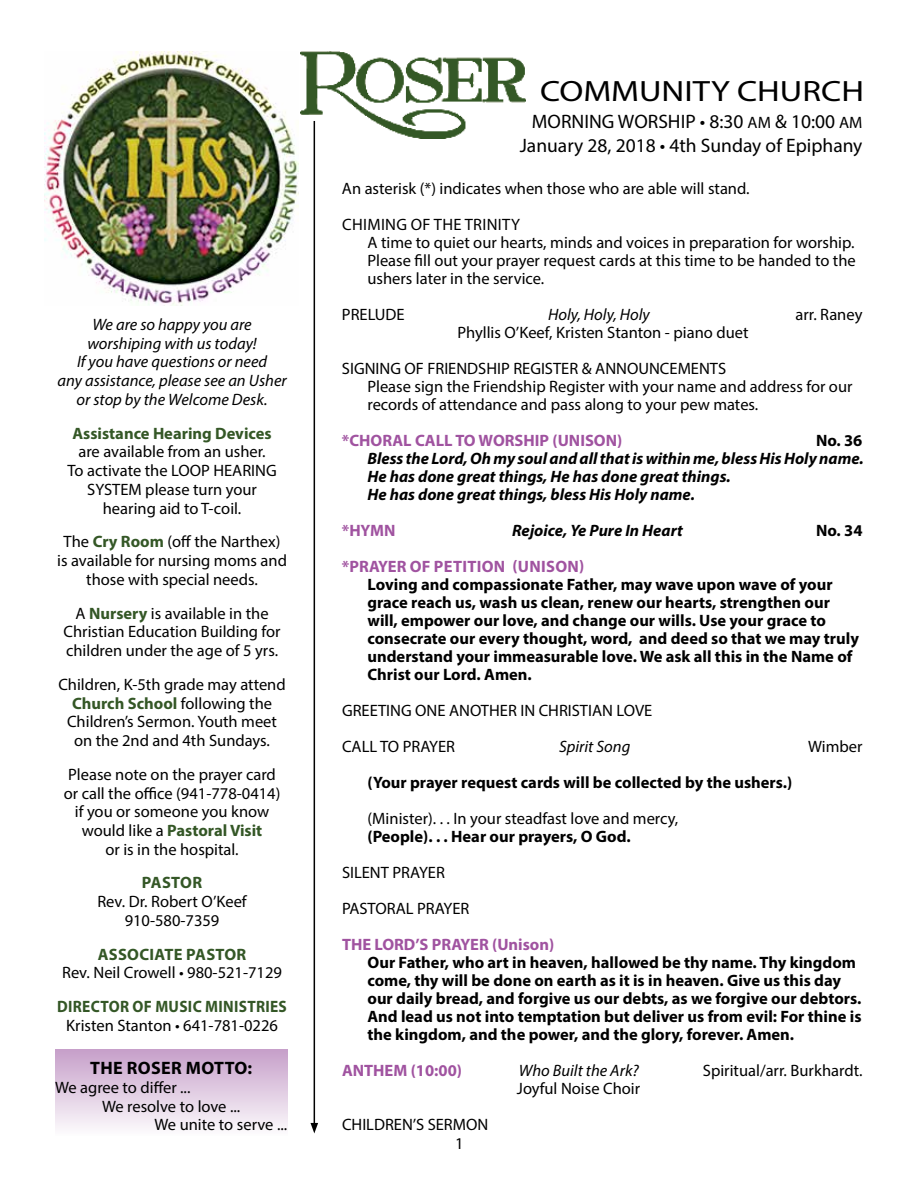
<style>
.page{position:relative;width:918px;height:1188px;background:#fff}
.page>*{position:absolute;margin:0;border:0;box-sizing:border-box;transform-origin:0 0}
.t1{font:29.4px "Myriad Pro";color:#000;scale:1.18 1}
.t2{font:19.5px/23.4px "Myriad Pro";color:#000;text-align:right}
.t3{font:700 18px "Myriad Pro";letter-spacing:.02em;color:#000}
.t4{font:16.5px/18.8px "Myriad Pro";color:#000;text-align:center}
.t5{font:700 16.5px/18px "Myriad Pro";color:#000}
.t6{font:italic 700 16.5px/18px "Myriad Pro";color:#000}
.t7{font:italic 16.5px/18.8px "Myriad Pro";color:#000;text-align:center}
.t8{font:700 16.5px "Myriad Pro";color:#a053a0}
.t9{font:700 16.5px "Myriad Pro";letter-spacing:.02em;color:#345726;scale:.93 1}
.t10{font:700 16.5px "Myriad Pro";letter-spacing:.02em;color:#a053a0}
.t11{font:700 16.5px "Myriad Pro";color:#345726}
.t12{font:700 16.5px "Myriad Pro";letter-spacing:.02em;color:#345726}
.s1{font-weight:700;color:#345726}
.s2{font-size:16.5px}
</style>
<div class="page">
<img style="left:44px;top:52px;width:254px;height:254px">
<div style="left:55px;top:1050px;width:233px;height:86px;background:linear-gradient(to bottom,#c7a0ca,#fdfcfd)"></div>
<img style="left:301px;top:52px;width:225px;height:86px">
<hr style="left:314px;top:121px;width:1px;height:1004px;background:#000">
<svg style="left:310px;top:1123px;width:8px;height:10px"></svg>
<p class="t7" style="left:57px;top:315px;width:231px">We are so happy you are worshiping with us today!<br>If you have questions or need<br>any assistance, please see an Usher or stop by the Welcome Desk.</p>
<p class="t11" style="left:72px;top:422px;width:201px">Assistance Hearing Devices</p>
<p class="t4" style="left:68px;top:442px;width:211px">are available from an usher.<br>To activate the LOOP HEARING<br>SYSTEM please turn your hearing aid to T-coil.</p>
<p class="t4" style="left:57px;top:532px;width:231px">The <span class="s1">Cry Room</span> (off the Narthex) is available for nursing moms and those with special needs.</p>
<p class="t4" style="left:63px;top:603px;width:219px">A <span class="s1">Nursery</span> is available in the<br>Christian Education Building for children under the age of 5 yrs.</p>
<p class="t4" style="left:58px;top:675px;width:229px">Children, K-5th grade may attend<br><span class="s1">Church School</span> following the<br>Children’s Sermon. Youth meet on the 2nd and 4th Sundays.</p>
<p class="t4" style="left:64px;top:765px;width:218px">Please note on the prayer card or call the office (941-778-0414) if you or someone you know would like a <span class="s1">Pastoral Visit<br></span>or is in the hospital.</p>
<p class="t12" style="left:142px;top:872px;width:62px">PASTOR</p>
<p class="t4" style="left:97px;top:892px;width:151px">Rev. Dr. Robert O’Keef<br>910-580-7359</p>
<p class="t12" style="left:98px;top:943px;width:150px">ASSOCIATE PASTOR</p>
<p class="t4" style="left:62px;top:963px;width:221px">Rev. Neil Crowell • 980-521-7129</p>
<p class="t9" style="left:57px;top:996px;width:249px">DIRECTOR OF MUSIC MINISTRIES</p>
<p class="t4" style="left:66px;top:1016px;width:213px">Kristen Stanton • 641-781-0226</p>
<p class="t3" style="left:90px;top:1056px;width:163px">THE ROSER MOTTO:</p>
<p class="t4" style="left:55px;top:1078px;width:137px">We agree to differ ...</p>
<p class="t4" style="left:102px;top:1096px;width:140px">We resolve to love ...</p>
<p class="t4" style="left:155px;top:1115px;width:134px">We unite to serve ...</p>
<h1 class="t1" style="left:540px;top:73px;width:276px">COMMUNITY CHURCH</h1>
<p class="t2" style="left:520px;top:110px;width:344px">MORNING WORSHIP • 8:30 <span class="s2">AM</span> &amp; 10:00 <span class="s2">AM<br></span>January 28, 2018 • 4th Sunday of Epiphany</p>
<p class="t4" style="left:342px;top:170px;width:409px;line-height:36px;text-align:left">An asterisk (*) indicates when those who are able will stand.<br>CHIMING OF THE TRINITY</p>
<p class="t4" style="left:367px;top:233px;width:490px;line-height:18px;text-align:justify">A time to quiet our hearts, minds and voices in preparation for worship.<br>Please fill out your prayer request cards at this time to be handed to the ushers later in the service.</p>
<p class="t4" style="left:342px;top:305px;width:64px">PRELUDE</p>
<p class="t7" style="left:548px;top:305px;width:103px">Holy, Holy, Holy</p>
<p class="t4" style="left:795px;top:305px;width:69px">arr. Raney</p>
<p class="t4" style="left:342px;top:314px;width:408px;line-height:36px;text-align:left;text-indent:115px">Phyllis O’Keef, Kristen Stanton - piano duet<br>SIGNING OF FRIENDSHIP REGISTER &amp; ANNOUNCEMENTS</p>
<p class="t4" style="left:367px;top:377px;width:487px;line-height:18px;text-align:left">Please sign the Friendship Register with your name and address for our records of attendance and pass along to your pew mates.</p>
<p class="t8" style="left:342px;top:430px;width:282px">*CHORAL CALL TO WORSHIP (UNISON)</p>
<p class="t5" style="left:816px;top:431px;width:48px">No. 36</p>
<p class="t6" style="left:367px;top:449px;width:498px">Bless the Lord, Oh my soul and all that is within me, bless His Holy name.<br>He has done great things, He has done great things.<br>He has done great things, bless His Holy name.</p>
<p class="t8" style="left:342px;top:520px;width:55px">*HYMN</p>
<p class="t6" style="left:512px;top:521px;width:172px">Rejoice, Ye Pure In Heart</p>
<p class="t5" style="left:816px;top:521px;width:48px">No. 34</p>
<p class="t10" style="left:342px;top:556px;width:244px">*PRAYER OF PETITION (UNISON)</p>
<p class="t5" style="left:368px;top:575px;width:493px">Loving and compassionate Father, may wave upon wave of your grace reach us, wash us clean, renew our hearts, strengthen our will, empower our love, and change our wills. Use your grace to consecrate our every thought, word, and deed so that we may truly understand your immeasurable love. We ask all this in the Name of Christ our Lord. Amen.</p>
<p class="t4" style="left:342px;top:692px;width:312px;line-height:36px;text-align:left">GREETING ONE ANOTHER IN CHRISTIAN LOVE<br>CALL TO PRAYER</p>
<p class="t7" style="left:559px;top:737px;width:73px">Spirit Song</p>
<p class="t4" style="left:808px;top:737px;width:56px">Wimber</p>
<p class="t5" style="left:368px;top:773px;width:426px">(Your prayer request cards will be collected by the ushers.)</p>
<p class="t4" style="left:368px;top:809px;width:312px">(Minister). . . In your steadfast love and mercy,</p>
<p class="t5" style="left:368px;top:827px;width:265px">(People). . . Hear our prayers, O God.</p>
<p class="t4" style="left:342px;top:854px;width:129px;line-height:36px;text-align:left">SILENT PRAYER<br>PASTORAL PRAYER</p>
<p class="t8" style="left:342px;top:934px;width:214px">THE LORD’S PRAYER (Unison)</p>
<p class="t5" style="left:368px;top:953px;width:496px">Our Father, who art in heaven, hallowed be thy name. Thy kingdom come, thy will be done on earth as it is in heaven. Give us this day our daily bread, and forgive us our debts, as we forgive our debtors.<br>And lead us not into temptation but deliver us from evil: For thine is the kingdom, and the power, and the glory, forever. Amen.</p>
<p class="t8" style="left:342px;top:1060px;width:122px">ANTHEM (10:00)</p>
<p class="t7" style="left:519px;top:1061px;width:122px">Who Built the Ark?</p>
<p class="t4" style="left:703px;top:1061px;width:161px">Spiritual/arr. Burkhardt.</p>
<p class="t4" style="left:517px;top:1079px;width:125px">Joyful Noise Choir</p>
<p class="t4" style="left:342px;top:1115px;width:148px">CHILDREN’S SERMON</p>
<p class="t4" style="left:455px;top:1133px;width:10px">1</p>
</div>
